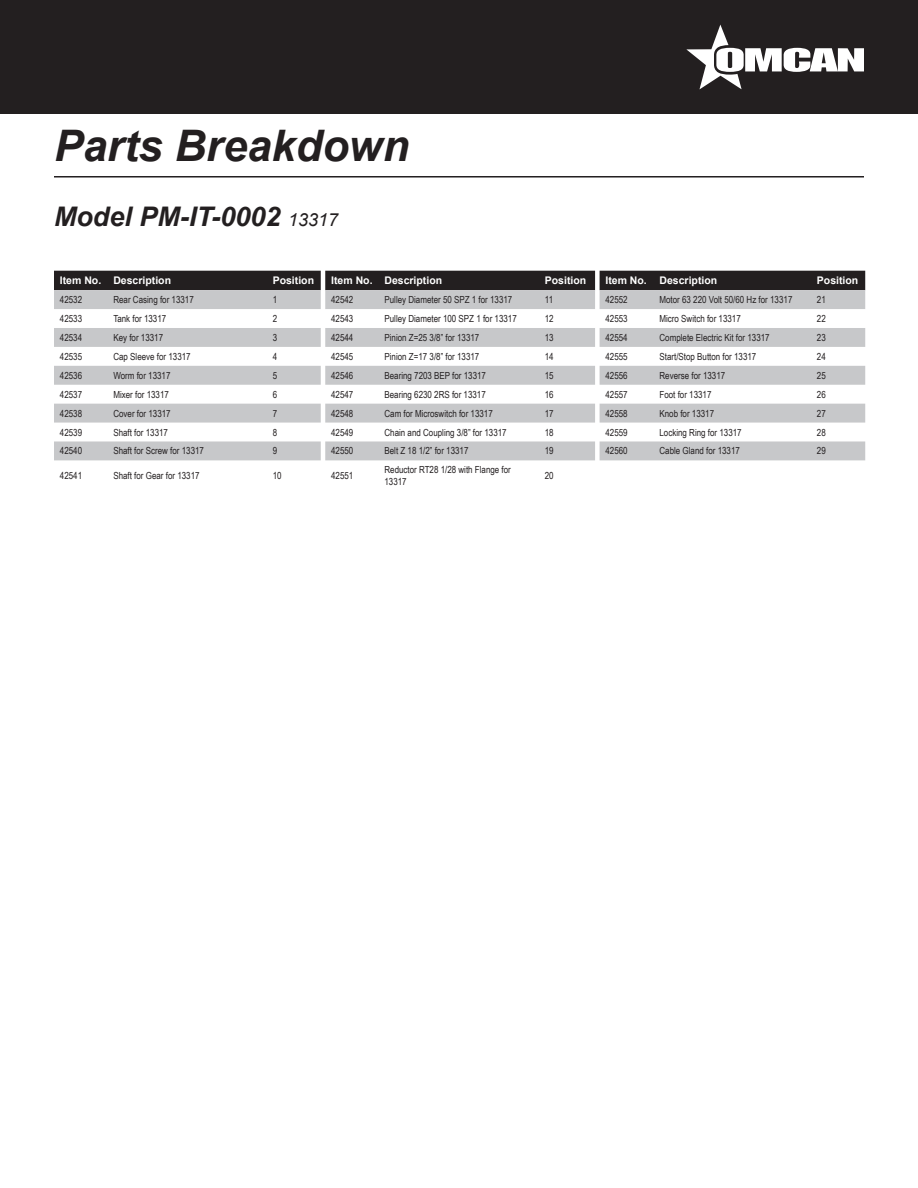
<style>
.page{position:relative;width:918px;height:1188px;background:#fff}
.page>*{position:absolute;margin:0;border:0;box-sizing:border-box;transform-origin:0 0}
.t1{font:italic 700 43.5px "Arial";color:#231f20}
.t2{font:italic 700 27px "Arial";color:#231f20}
.t3{font:700 10.5px "Arial";color:#fff}
.t4{font:9.75px/11.7px "Arial Narrow";color:#231f20}
.s1{font-weight:400;font-size:18px}
</style>
<div class="page">
<div style="left:0;top:0;width:918px;height:114px;background:#231f20"></div>
<svg style="left:686px;top:25px;width:178px;height:64px"></svg>
<hr style="left:54px;top:176px;width:810px;height:2px;background:#231f20">
<div style="left:54px;top:271px;width:811px;height:19px;background:#231f20"></div>
<svg style="left:54px;top:290px;width:811px;height:170px;fill:#c7c8ca"></svg>
<p class="t1" style="left:54px;top:116px;width:357px">Parts Breakdown</p>
<p class="t2" style="left:54px;top:198px;width:286px">Model PM-IT-0002 <span class="s1">13317</span></p>
<p class="t3" style="left:60px;top:273px;width:43px">Item No.</p>
<p class="t3" style="left:113px;top:273px;width:59px">Description</p>
<p class="t3" style="left:273px;top:273px;width:43px">Position</p>
<p class="t3" style="left:331px;top:273px;width:43px">Item No.</p>
<p class="t3" style="left:384px;top:273px;width:59px">Description</p>
<p class="t3" style="left:545px;top:273px;width:43px">Position</p>
<p class="t3" style="left:605px;top:273px;width:43px">Item No.</p>
<p class="t3" style="left:660px;top:273px;width:59px">Description</p>
<p class="t3" style="left:817px;top:273px;width:43px">Position</p>
<p class="t4" style="left:60px;top:294px;width:24px">42532</p>
<p class="t4" style="left:113px;top:294px;width:82px">Rear Casing for 13317</p>
<p class="t4" style="left:273px;top:294px;width:6px">1</p>
<p class="t4" style="left:331px;top:294px;width:24px">42542</p>
<p class="t4" style="left:384px;top:294px;width:129px">Pulley Diameter 50 SPZ 1 for 13317</p>
<p class="t4" style="left:545px;top:294px;width:10px">11</p>
<p class="t4" style="left:605px;top:294px;width:24px">42552</p>
<p class="t4" style="left:660px;top:294px;width:134px">Motor 63 220 Volt 50/60 Hz for 13317</p>
<p class="t4" style="left:817px;top:294px;width:10px">21</p>
<p class="t4" style="left:60px;top:312px;width:24px">42533</p>
<p class="t4" style="left:113px;top:312px;width:54px">Tank for 13317</p>
<p class="t4" style="left:273px;top:312px;width:6px">2</p>
<p class="t4" style="left:331px;top:312px;width:24px">42543</p>
<p class="t4" style="left:384px;top:312px;width:134px">Pulley Diameter 100 SPZ 1 for 13317</p>
<p class="t4" style="left:545px;top:312px;width:10px">12</p>
<p class="t4" style="left:605px;top:312px;width:24px">42553</p>
<p class="t4" style="left:660px;top:312px;width:83px">Micro Switch for 13317</p>
<p class="t4" style="left:817px;top:312px;width:10px">22</p>
<p class="t4" style="left:60px;top:331px;width:24px">42534</p>
<p class="t4" style="left:113px;top:331px;width:51px">Key for 13317</p>
<p class="t4" style="left:273px;top:331px;width:6px">3</p>
<p class="t4" style="left:331px;top:331px;width:24px">42544</p>
<p class="t4" style="left:384px;top:331px;width:96px">Pinion Z=25 3/8” for 13317</p>
<p class="t4" style="left:545px;top:331px;width:10px">13</p>
<p class="t4" style="left:605px;top:331px;width:24px">42554</p>
<p class="t4" style="left:660px;top:331px;width:112px">Complete Electric Kit for 13317</p>
<p class="t4" style="left:817px;top:331px;width:10px">23</p>
<p class="t4" style="left:60px;top:350px;width:24px">42535</p>
<p class="t4" style="left:113px;top:350px;width:79px">Cap Sleeve for 13317</p>
<p class="t4" style="left:273px;top:350px;width:6px">4</p>
<p class="t4" style="left:331px;top:350px;width:24px">42545</p>
<p class="t4" style="left:384px;top:350px;width:96px">Pinion Z=17 3/8” for 13317</p>
<p class="t4" style="left:545px;top:350px;width:10px">14</p>
<p class="t4" style="left:605px;top:350px;width:24px">42555</p>
<p class="t4" style="left:660px;top:350px;width:98px">Start/Stop Button for 13317</p>
<p class="t4" style="left:817px;top:350px;width:10px">24</p>
<p class="t4" style="left:60px;top:369px;width:24px">42536</p>
<p class="t4" style="left:113px;top:369px;width:59px">Worm for 13317</p>
<p class="t4" style="left:273px;top:369px;width:6px">5</p>
<p class="t4" style="left:331px;top:369px;width:24px">42546</p>
<p class="t4" style="left:384px;top:369px;width:103px">Bearing 7203 BEP for 13317</p>
<p class="t4" style="left:545px;top:369px;width:10px">15</p>
<p class="t4" style="left:605px;top:369px;width:24px">42556</p>
<p class="t4" style="left:660px;top:369px;width:67px">Reverse for 13317</p>
<p class="t4" style="left:817px;top:369px;width:10px">25</p>
<p class="t4" style="left:60px;top:388px;width:24px">42537</p>
<p class="t4" style="left:113px;top:388px;width:57px">Mixer for 13317</p>
<p class="t4" style="left:273px;top:388px;width:6px">6</p>
<p class="t4" style="left:331px;top:388px;width:24px">42547</p>
<p class="t4" style="left:384px;top:388px;width:103px">Bearing 6230 2RS for 13317</p>
<p class="t4" style="left:545px;top:388px;width:10px">16</p>
<p class="t4" style="left:605px;top:388px;width:24px">42557</p>
<p class="t4" style="left:660px;top:388px;width:54px">Foot for 13317</p>
<p class="t4" style="left:817px;top:388px;width:10px">26</p>
<p class="t4" style="left:60px;top:407px;width:24px">42538</p>
<p class="t4" style="left:113px;top:407px;width:59px">Cover for 13317</p>
<p class="t4" style="left:273px;top:407px;width:6px">7</p>
<p class="t4" style="left:331px;top:407px;width:24px">42548</p>
<p class="t4" style="left:384px;top:407px;width:110px">Cam for Microswitch for 13317</p>
<p class="t4" style="left:545px;top:407px;width:10px">17</p>
<p class="t4" style="left:605px;top:407px;width:24px">42558</p>
<p class="t4" style="left:660px;top:407px;width:56px">Knob for 13317</p>
<p class="t4" style="left:817px;top:407px;width:10px">27</p>
<p class="t4" style="left:60px;top:426px;width:24px">42539</p>
<p class="t4" style="left:113px;top:426px;width:56px">Shaft for 13317</p>
<p class="t4" style="left:273px;top:426px;width:6px">8</p>
<p class="t4" style="left:331px;top:426px;width:24px">42549</p>
<p class="t4" style="left:384px;top:426px;width:124px">Chain and Coupling 3/8” for 13317</p>
<p class="t4" style="left:545px;top:426px;width:10px">18</p>
<p class="t4" style="left:605px;top:426px;width:24px">42559</p>
<p class="t4" style="left:660px;top:426px;width:84px">Locking Ring for 13317</p>
<p class="t4" style="left:817px;top:426px;width:10px">28</p>
<p class="t4" style="left:60px;top:445px;width:24px">42540</p>
<p class="t4" style="left:113px;top:445px;width:92px">Shaft for Screw for 13317</p>
<p class="t4" style="left:273px;top:445px;width:6px">9</p>
<p class="t4" style="left:331px;top:445px;width:24px">42550</p>
<p class="t4" style="left:384px;top:445px;width:86px">Belt Z 18 1/2” for 13317</p>
<p class="t4" style="left:545px;top:445px;width:10px">19</p>
<p class="t4" style="left:605px;top:445px;width:24px">42560</p>
<p class="t4" style="left:660px;top:445px;width:82px">Cable Gland for 13317</p>
<p class="t4" style="left:817px;top:445px;width:10px">29</p>
<p class="t4" style="left:60px;top:470px;width:24px">42541</p>
<p class="t4" style="left:113px;top:470px;width:88px">Shaft for Gear for 13317</p>
<p class="t4" style="left:273px;top:470px;width:10px">10</p>
<p class="t4" style="left:331px;top:470px;width:24px">42551</p>
<p class="t4" style="left:384px;top:464px;width:128px">Reductor RT28 1/28 with Flange for<br>13317</p>
<p class="t4" style="left:545px;top:470px;width:10px">20</p>
</div>
